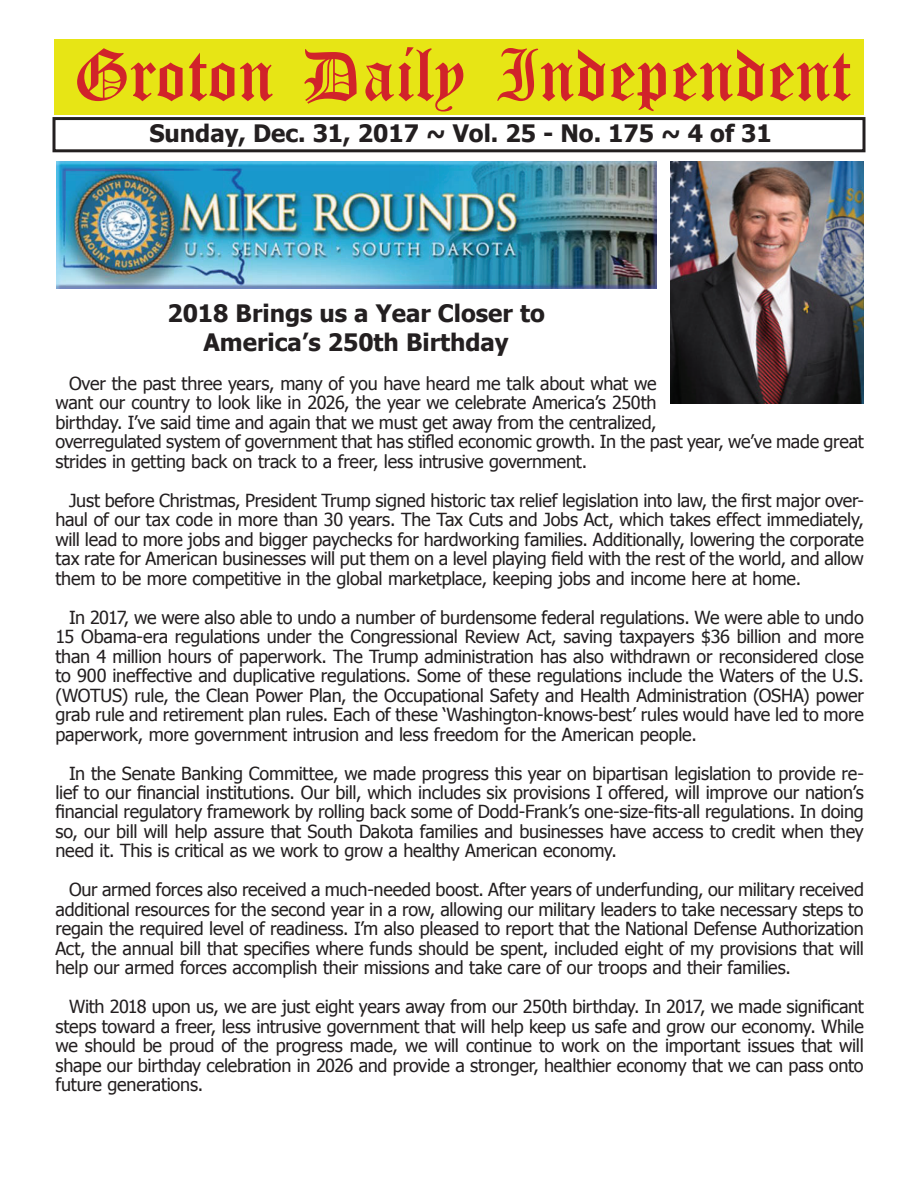
<style>
.page{position:relative;width:918px;height:1188px;background:#fff}
.page>*{position:absolute;margin:0;border:0;box-sizing:border-box;transform-origin:0 0}
.t1{font:54px "Old English Five";color:#d1232a}
.t2{font:700 24px/28.8px "Tahoma";color:#231f20;text-align:center}
.t3{font:18px/19.5px "Tahoma";letter-spacing:-.01em;color:#231f20;text-align:justify}
</style>
<div class="page">
<div style="left:52px;top:117px;width:814px;height:35px;border:3px solid #231f20"></div>
<div style="left:54px;top:40px;width:810px;height:75px;background:#e7e515"></div>
<img style="left:670px;top:162px;width:193px;height:241px">
<img style="left:56px;top:162px;width:601px;height:127px">
<h1 class="t1" style="left:73px;top:50px;width:779px">Groton Daily Independent</h1>
<h2 class="t2" style="left:149px;top:117px;width:624px">Sunday, Dec. 31, 2017 ~ Vol. 25 - No. 175 ~ 4 of 31</h2>
<h2 class="t2" style="left:167px;top:297px;width:379px">2018 Brings us a Year Closer to<br>America’s 250th Birthday</h2>
<p class="t3" style="left:56px;top:373px;width:810px;text-align:left;text-indent:14px">Over the past three years, many of you have heard me talk about what we<br>want our country to look like in 2026, the year we celebrate America’s 250th<br>birthday. I’ve said time and again that we must get away from the centralized,<br>overregulated system of government that has stifled economic growth. In the past year, we’ve made great strides in getting back on track to a freer, less intrusive government.</p>
<p class="t3" style="left:56px;top:489px;width:810px;text-indent:14px">Just before Christmas, President Trump signed historic tax relief legislation into law, the first major over&shy;haul of our tax code in more than 30 years. The Tax Cuts and Jobs Act, which takes effect immediately, will lead to more jobs and bigger paychecks for hardworking families. Additionally, lowering the corporate tax rate for American businesses will put them on a level playing field with the rest of the world, and allow them to be more competitive in the global marketplace, keeping jobs and income here at home.</p>
<p class="t3" style="left:56px;top:606px;width:810px;text-indent:14px">In 2017, we were also able to undo a number of burdensome federal regulations. We were able to undo 15 Obama-era regulations under the Congressional Review Act, saving taxpayers $36 billion and more than 4 million hours of paperwork. The Trump administration has also withdrawn or reconsidered close to 900 ineffective and duplicative regulations. Some of these regulations include the Waters of the U.S. (WOTUS) rule, the Clean Power Plan, the Occupational Safety and Health Administration (OSHA) power grab rule and retirement plan rules. Each of these ‘Washington-knows-best’ rules would have led to more paperwork, more government intrusion and less freedom for the American people.</p>
<p class="t3" style="left:56px;top:762px;width:810px;text-indent:14px">In the Senate Banking Committee, we made progress this year on bipartisan legislation to provide re&shy;lief to our financial institutions. Our bill, which includes six provisions I offered, will improve our nation’s financial regulatory framework by rolling back some of Dodd-Frank’s one-size-fits-all regulations. In doing so, our bill will help assure that South Dakota families and businesses have access to credit when they need it. This is critical as we work to grow a healthy American economy.</p>
<p class="t3" style="left:56px;top:879px;width:810px;text-indent:14px">Our armed forces also received a much-needed boost. After years of underfunding, our military received additional resources for the second year in a row, allowing our military leaders to take necessary steps to regain the required level of readiness. I’m also pleased to report that the National Defense Authorization Act, the annual bill that specifies where funds should be spent, included eight of my provisions that will help our armed forces accomplish their missions and take care of our troops and their families.</p>
<p class="t3" style="left:56px;top:996px;width:810px;text-indent:14px">With 2018 upon us, we are just eight years away from our 250th birthday. In 2017, we made significant steps toward a freer, less intrusive government that will help keep us safe and grow our economy. While we should be proud of the progress made, we will continue to work on the important issues that will shape our birthday celebration in 2026 and provide a stronger, healthier economy that we can pass onto future generations.</p>
</div>
